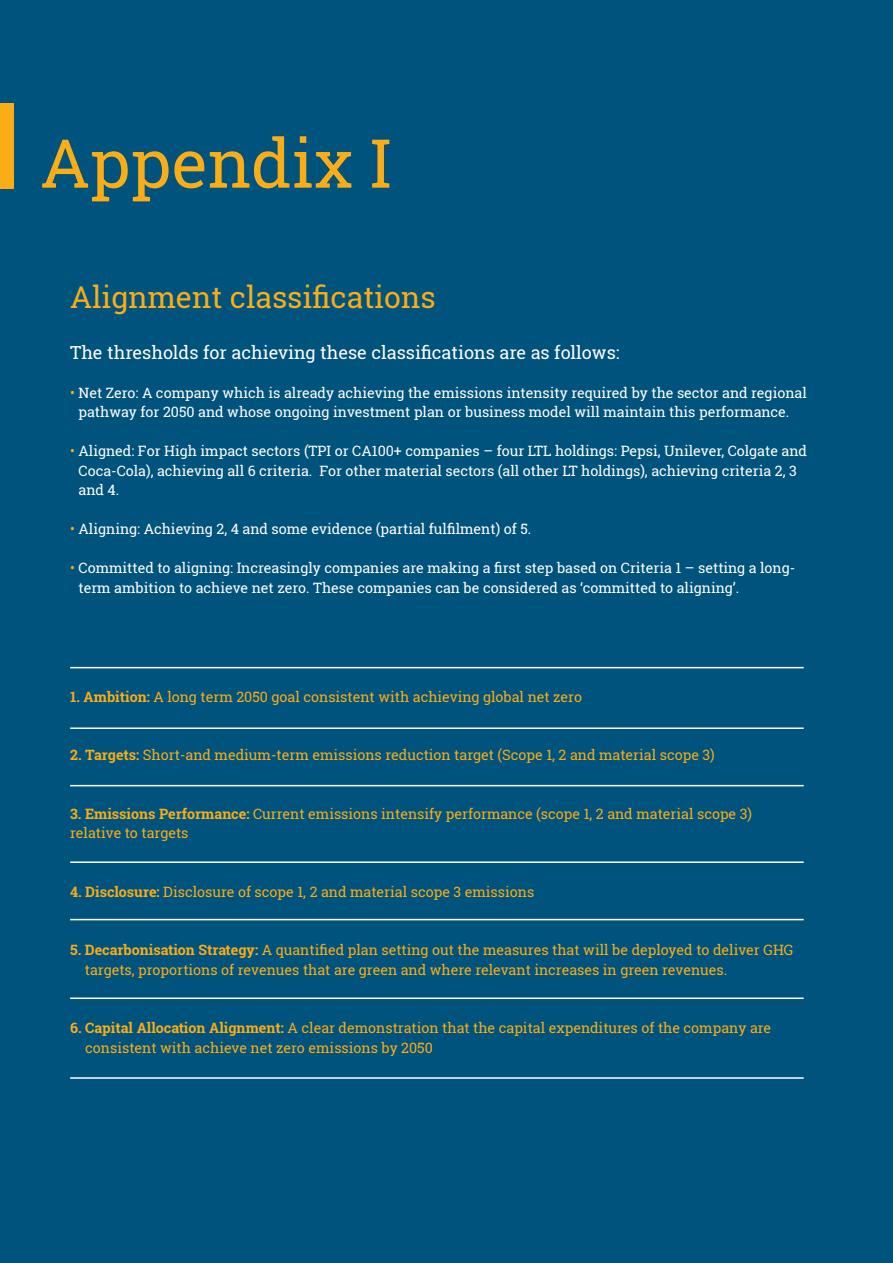
<style>
.page{position:relative;width:893px;height:1263px;background:#00537c}
.page>*{position:absolute;margin:0;border:0;box-sizing:border-box;transform-origin:0 0}
.t1{font:67.5px "Roboto Slab";color:#faad17}
.t2{font:30px "Roboto Slab";color:#faad17}
.t3{font:18px "Roboto Slab";color:#fff}
.t4{font:14.25px/19.5px "Roboto Slab";color:#faad17}
.t5{font:14.25px/19.5px "Roboto Slab";color:#fff}
.s1{color:#faad17}
.s2{font-weight:700}
</style>
<div class="page">
<div style="left:0;top:103px;width:13px;height:86px;background:#faad17"></div>
<hr style="left:70px;top:667px;width:734px;height:1px;background:#fff">
<hr style="left:70px;top:727px;width:734px;height:2px;background:#fff">
<hr style="left:70px;top:785px;width:734px;height:1px;background:#fff">
<hr style="left:70px;top:861px;width:734px;height:2px;background:#fff">
<hr style="left:70px;top:919px;width:734px;height:1px;background:#fff">
<hr style="left:70px;top:997px;width:734px;height:2px;background:#fff">
<hr style="left:70px;top:1077px;width:734px;height:2px;background:#fff">
<h1 class="t1" style="left:40px;top:117px;width:353px">Appendix I</h1>
<h2 class="t2" style="left:70px;top:276px;width:367px">Alignment classifications</h2>
<p class="t3" style="left:70px;top:340px;width:551px">The thresholds for achieving these classifications are as follows:</p>
<p class="t5" style="left:79px;top:383px;width:730px;text-indent:-8px"><span class="s1">•</span> Net Zero: A company which is already achieving the emissions intensity required by the sector and regional pathway for 2050 and whose ongoing investment plan or business model will maintain this performance.</p>
<p class="t5" style="left:79px;top:441px;width:730px;text-indent:-8px"><span class="s1">•</span> Aligned: For High impact sectors (TPI or CA100+ companies – four LTL holdings: Pepsi, Unilever, Colgate and<br>Coca-Cola), achieving all 6 criteria. For other material sectors (all other LT holdings), achieving criteria 2, 3 and 4.</p>
<p class="t5" style="left:70px;top:519px;width:463px"><span class="s1">•</span> Aligning: Achieving 2, 4 and some evidence (partial fulfilment) of 5.</p>
<p class="t5" style="left:79px;top:558px;width:718px;text-indent:-8px"><span class="s1">•</span> Committed to aligning: Increasingly companies are making a first step based on Criteria 1 – setting a long&shy;term ambition to achieve net zero. These companies can be considered as ‘committed to aligning’.</p>
<p class="t4" style="left:70px;top:687px;width:513px"><span class="s2">1. Ambition:</span> A long term 2050 goal consistent with achieving global net zero</p>
<p class="t4" style="left:70px;top:745px;width:646px"><span class="s2">2. Targets:</span> Short-and medium-term emissions reduction target (Scope 1, 2 and material scope 3)</p>
<p class="t4" style="left:70px;top:804px;width:683px"><span class="s2">3. Emissions Performance:</span> Current emissions intensify performance (scope 1, 2 and material scope 3) relative to targets</p>
<p class="t4" style="left:70px;top:882px;width:466px"><span class="s2">4. Disclosure:</span> Disclosure of scope 1, 2 and material scope 3 emissions</p>
<p class="t4" style="left:85px;top:940px;width:710px;text-indent:-15px"><span class="s2">5. Decarbonisation Strategy:</span> A quantified plan setting out the measures that will be deployed to deliver GHG targets, proportions of revenues that are green and where relevant increases in green revenues.</p>
<p class="t4" style="left:85px;top:1018px;width:687px;text-indent:-15px"><span class="s2">6. Capital Allocation Alignment:</span> A clear demonstration that the capital expenditures of the company are consistent with achieve net zero emissions by 2050</p>
</div>
